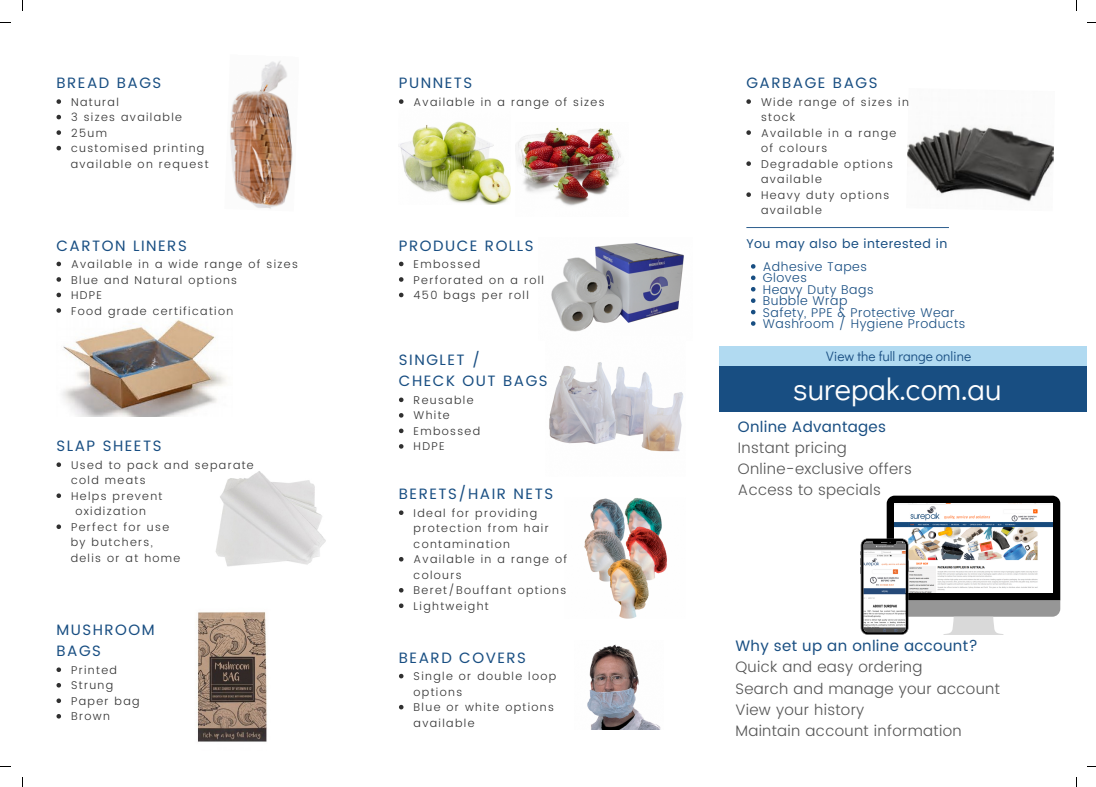
<style>
.page{position:relative;width:1096px;height:787px;background:#fff}
.page>*{position:absolute;margin:0;border:0;box-sizing:border-box;transform-origin:0 0}
.t1{font:31px "Didact Gothic";color:#fff}
.t2{font:300 15.12px/21.1px "Poppins";letter-spacing:.02em;color:#545454}
.t3{font:15.12px "Poppins";letter-spacing:.02em;color:#184e82}
.t4{font:15px/21px "Poppins";letter-spacing:.1em;color:#184e82}
.t5{font:13.62px "Didact Gothic";color:#184e82}
.t6{font:300 12.62px/11.4px "Poppins";letter-spacing:.04em;color:#184e82}
.t7{font:12.62px "Poppins";letter-spacing:.04em;color:#184e82}
.t8{font:300 11.25px/15.5px "Poppins";letter-spacing:.12em;color:#303030}
</style>
<div class="page">
<img style="left:230px;top:61px;width:63px;height:148px">
<img style="left:399px;top:121px;width:111px;height:83px">
<img style="left:197px;top:612px;width:70px;height:130px">
<img style="left:62px;top:319px;width:164px;height:98px">
<img style="left:551px;top:243px;width:133px;height:89px">
<img style="left:215px;top:471px;width:111px;height:96px">
<div style="left:710px;top:349px;width:376px;height:63px;background:#184e82"></div>
<div style="left:710px;top:346px;width:376px;height:20px;background:#b1daf1"></div>
<svg style="left:746px;top:227px;width:202px;height:1px"></svg>
<img style="left:516px;top:127px;width:105px;height:79px">
<img style="left:549px;top:362px;width:135px;height:90px">
<img style="left:907px;top:126px;width:147px;height:76px">
<img style="left:584px;top:498px;width:83px;height:121px">
<img style="left:587px;top:644px;width:74px;height:85px">
<svg style="left:56px;top:99px;width:5px;height:5px"></svg>
<svg style="left:56px;top:115px;width:5px;height:4px"></svg>
<svg style="left:56px;top:130px;width:5px;height:5px"></svg>
<svg style="left:56px;top:146px;width:5px;height:4px"></svg>
<svg style="left:56px;top:262px;width:5px;height:4px"></svg>
<svg style="left:56px;top:277px;width:5px;height:5px"></svg>
<svg style="left:56px;top:293px;width:5px;height:4px"></svg>
<svg style="left:56px;top:308px;width:5px;height:5px"></svg>
<svg style="left:56px;top:667px;width:5px;height:5px"></svg>
<svg style="left:56px;top:683px;width:5px;height:4px"></svg>
<svg style="left:56px;top:698px;width:5px;height:5px"></svg>
<svg style="left:56px;top:714px;width:5px;height:4px"></svg>
<svg style="left:399px;top:262px;width:4px;height:4px"></svg>
<svg style="left:399px;top:277px;width:4px;height:5px"></svg>
<svg style="left:399px;top:293px;width:4px;height:4px"></svg>
<svg style="left:399px;top:99px;width:4px;height:5px"></svg>
<svg style="left:56px;top:462px;width:5px;height:5px"></svg>
<svg style="left:56px;top:493px;width:5px;height:5px"></svg>
<svg style="left:56px;top:524px;width:5px;height:5px"></svg>
<svg style="left:751px;top:264px;width:4px;height:5px"></svg>
<svg style="left:751px;top:276px;width:4px;height:4px"></svg>
<svg style="left:751px;top:287px;width:4px;height:4px"></svg>
<svg style="left:751px;top:298px;width:4px;height:5px"></svg>
<svg style="left:751px;top:310px;width:4px;height:4px"></svg>
<svg style="left:751px;top:321px;width:4px;height:5px"></svg>
<svg style="left:399px;top:398px;width:4px;height:4px"></svg>
<svg style="left:399px;top:413px;width:4px;height:5px"></svg>
<svg style="left:399px;top:429px;width:4px;height:4px"></svg>
<svg style="left:399px;top:444px;width:4px;height:5px"></svg>
<svg style="left:746px;top:99px;width:4px;height:5px"></svg>
<svg style="left:746px;top:130px;width:4px;height:5px"></svg>
<svg style="left:746px;top:161px;width:4px;height:5px"></svg>
<svg style="left:746px;top:192px;width:4px;height:5px"></svg>
<svg style="left:399px;top:510px;width:4px;height:5px"></svg>
<svg style="left:399px;top:557px;width:4px;height:4px"></svg>
<svg style="left:399px;top:588px;width:4px;height:4px"></svg>
<svg style="left:399px;top:603px;width:4px;height:5px"></svg>
<svg style="left:399px;top:674px;width:4px;height:4px"></svg>
<svg style="left:399px;top:705px;width:4px;height:4px"></svg>
<div style="left:709px;top:340px;width:9px;height:138px;background:#fff"></div>
<svg style="left:860px;top:496px;width:200px;height:139px"></svg>
<h3 class="t4" style="left:56px;top:72px;width:106px">BREAD BAGS</h3>
<p class="t8" style="left:71px;top:94px;width:139px">Natural<br>3 sizes available<br>25um<br>customised printing available on request</p>
<h3 class="t4" style="left:56px;top:235px;width:132px">CARTON LINERS</h3>
<p class="t8" style="left:71px;top:256px;width:228px">Available in a wide range of sizes<br>Blue and Natural options<br>HDPE<br>Food grade certification</p>
<h3 class="t4" style="left:56px;top:436px;width:106px">SLAP SHEETS</h3>
<p class="t8" style="left:71px;top:457px;width:184px">Used to pack and separate cold meats<br>Helps prevent</p>
<p class="t8" style="left:71px;top:519px;width:99px">Perfect for use</p>
<p class="t8" style="left:75px;top:504px;width:72px">oxidization</p>
<p class="t8" style="left:71px;top:535px;width:111px">by butchers, delis or at home</p>
<h3 class="t4" style="left:56px;top:620px;width:100px">MUSHROOM<br>BAGS</h3>
<p class="t8" style="left:71px;top:662px;width:70px">Printed<br>Strung<br>Paper bag<br>Brown</p>
<h3 class="t4" style="left:399px;top:72px;width:75px">PUNNETS</h3>
<p class="t8" style="left:413px;top:94px;width:192px">Available in a range of sizes</p>
<h3 class="t4" style="left:399px;top:235px;width:136px">PRODUCE ROLLS</h3>
<p class="t8" style="left:413px;top:256px;width:132px">Embossed<br>Perforated on a roll<br>450 bags per roll</p>
<h3 class="t4" style="left:746px;top:72px;width:133px">GARBAGE BAGS</h3>
<p class="t8" style="left:761px;top:94px;width:149px">Wide range of sizes in stock<br>Available in a range of colours<br>Degradable options available<br>Heavy duty options available</p>
<p class="t7" style="left:746px;top:236px;width:202px">You may also be interested in</p>
<p class="t6" style="left:762px;top:261px;width:204px">Adhesive Tapes<br>Gloves<br>Heavy Duty Bags<br>Bubble Wrap<br>Safety, PPE &amp; Protective Wear<br>Washroom / Hygiene Products</p>
<h3 class="t4" style="left:399px;top:350px;width:83px">SINGLET /</h3>
<p class="t5" style="left:826px;top:347px;width:147px">View the full range online</p>
<h3 class="t4" style="left:399px;top:371px;width:150px">CHECK OUT BAGS</h3>
<p class="t8" style="left:413px;top:392px;width:68px">Reusable<br>White<br>Embossed<br>HDPE</p>
<h1 class="t1" style="left:793px;top:367px;width:210px">surepak.com.au</h1>
<h2 class="t3" style="left:738px;top:417px;width:150px">Online Advantages</h2>
<h2 class="t2" style="left:738px;top:437px;width:175px">Instant pricing<br>Online-exclusive offers<br>Access to specials</h2>
<h3 class="t4" style="left:399px;top:484px;width:156px">BERETS/HAIR NETS</h3>
<p class="t8" style="left:413px;top:505px;width:155px">Ideal for providing protection from hair contamination<br>Available in a range of colours<br>Beret/Bouffant options<br>Lightweight</p>
<h3 class="t4" style="left:399px;top:647px;width:129px">BEARD COVERS</h3>
<p class="t8" style="left:413px;top:669px;width:144px">Single or double loop options<br>Blue or white options available</p>
<h2 class="t3" style="left:735px;top:637px;width:244px">Why set up an online account?</h2>
<h2 class="t2" style="left:735px;top:657px;width:266px">Quick and easy ordering<br>Search and manage your account<br>View your history<br>Maintain account information</h2>
</div>
